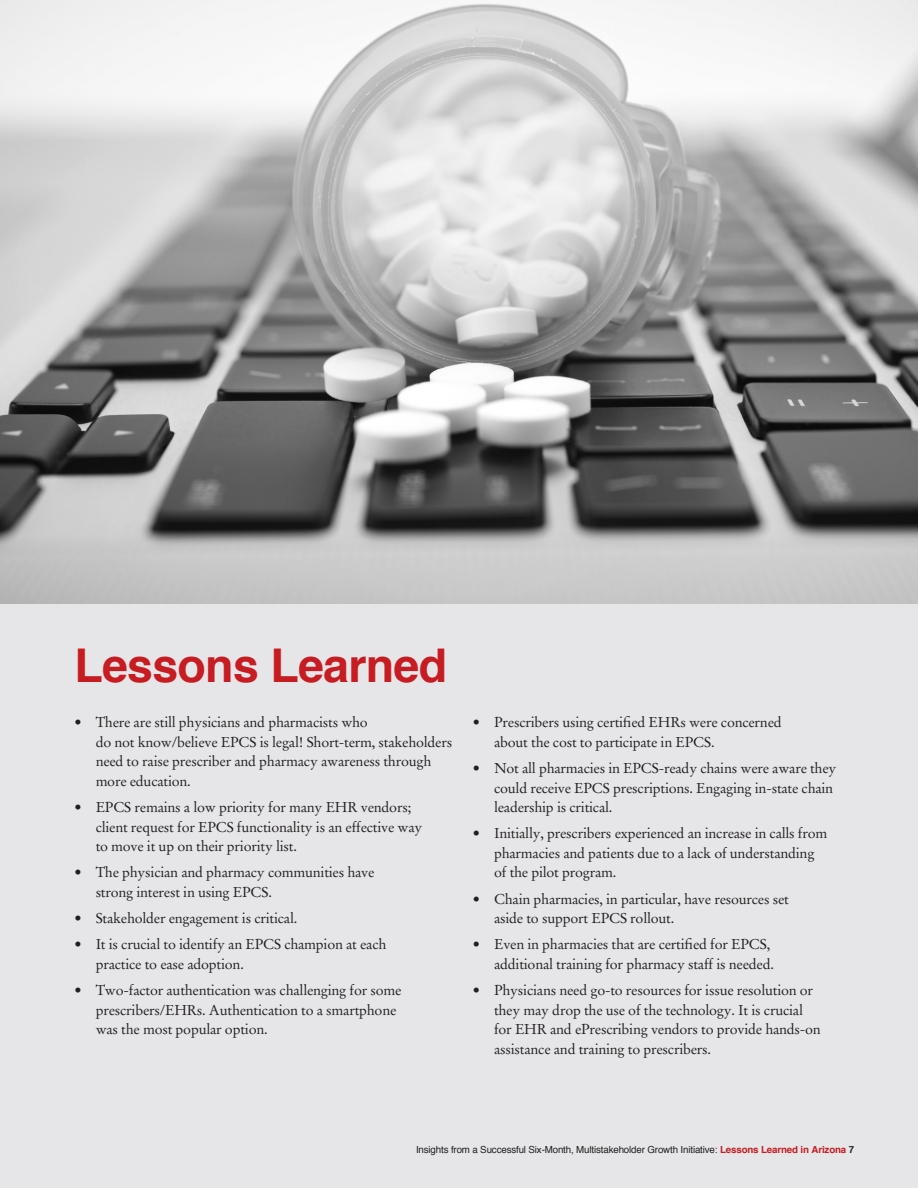
<style>
.page{position:relative;width:918px;height:1188px;background:#fff}
.page>*{position:absolute;margin:0;border:0;box-sizing:border-box;transform-origin:0 0}
.A_Heading{font:700 46.5px "Helvetica";letter-spacing:-.015em;color:#c61c22}
.C_Body_copy_bullets{font:14.25px/19.5px "Stempel Garamond";letter-spacing:-.015em;color:#231f20}
.t1{font:9.75px "Helvetica";letter-spacing:-.015em;color:#231f20}
.s1{font-weight:700;color:#c61c22}
.s2{font-weight:700}
</style>
<div class="page">
<img style="left:0;top:0;width:918px;height:605px">
<div style="left:0;top:605px;width:918px;height:583px;background:#e6e6e8"></div>
<p class="A_Heading" style="left:74px;top:628px;width:374px">Lessons Learned</p>
<p class="C_Body_copy_bullets" style="left:96px;top:713px;width:358px;text-indent:-21px">• There are still physicians and pharmacists who<br>do not know/believe EPCS is legal! Short-term, stakeholders need to raise prescriber and pharmacy awareness through more education.</p>
<p class="C_Body_copy_bullets" style="left:96px;top:798px;width:328px;text-indent:-21px">• EPCS remains a low priority for many EHR vendors; client request for EPCS functionality is an effective way to move it up on their priority list.</p>
<p class="C_Body_copy_bullets" style="left:96px;top:863px;width:280px;text-indent:-21px">• The physician and pharmacy communities have strong interest in using EPCS.</p>
<p class="C_Body_copy_bullets" style="left:74px;top:909px;width:224px">• Stakeholder engagement is critical.</p>
<p class="C_Body_copy_bullets" style="left:96px;top:935px;width:292px;text-indent:-21px">• It is crucial to identify an EPCS champion at each practice to ease adoption.</p>
<p class="C_Body_copy_bullets" style="left:96px;top:981px;width:307px;text-indent:-21px">• Two-factor authentication was challenging for some prescribers/EHRs. Authentication to a smartphone was the most popular option.</p>
<p class="C_Body_copy_bullets" style="left:494px;top:713px;width:289px;text-indent:-21px">• Prescribers using certified EHRs were concerned about the cost to participate in EPCS.</p>
<p class="C_Body_copy_bullets" style="left:494px;top:759px;width:344px;text-indent:-21px">• Not all pharmacies in EPCS-ready chains were aware they could receive EPCS prescriptions. Engaging in-state chain leadership is critical.</p>
<p class="C_Body_copy_bullets" style="left:494px;top:824px;width:335px;text-indent:-21px">• Initially, prescribers experienced an increase in calls from pharmacies and patients due to a lack of understanding of the pilot program.</p>
<p class="C_Body_copy_bullets" style="left:494px;top:889px;width:296px;text-indent:-21px">• Chain pharmacies, in particular, have resources set aside to support EPCS rollout.</p>
<p class="C_Body_copy_bullets" style="left:473px;top:935px;width:303px;text-align:right">• Even in pharmacies that are certified for EPCS, additional training for pharmacy staff is needed.</p>
<p class="C_Body_copy_bullets" style="left:494px;top:981px;width:328px;text-indent:-21px">• Physicians need go-to resources for issue resolution or they may drop the use of the technology. It is crucial for EHR and ePrescribing vendors to provide hands-on assistance and training to prescribers.</p>
<p class="t1" style="left:416px;top:1142px;width:440px">Insights from a Successful Six-Month, Multistakeholder Growth Initiative: <span class="s1">Lessons Learned in Arizona</span> <span class="s2">7</span></p>
</div>
